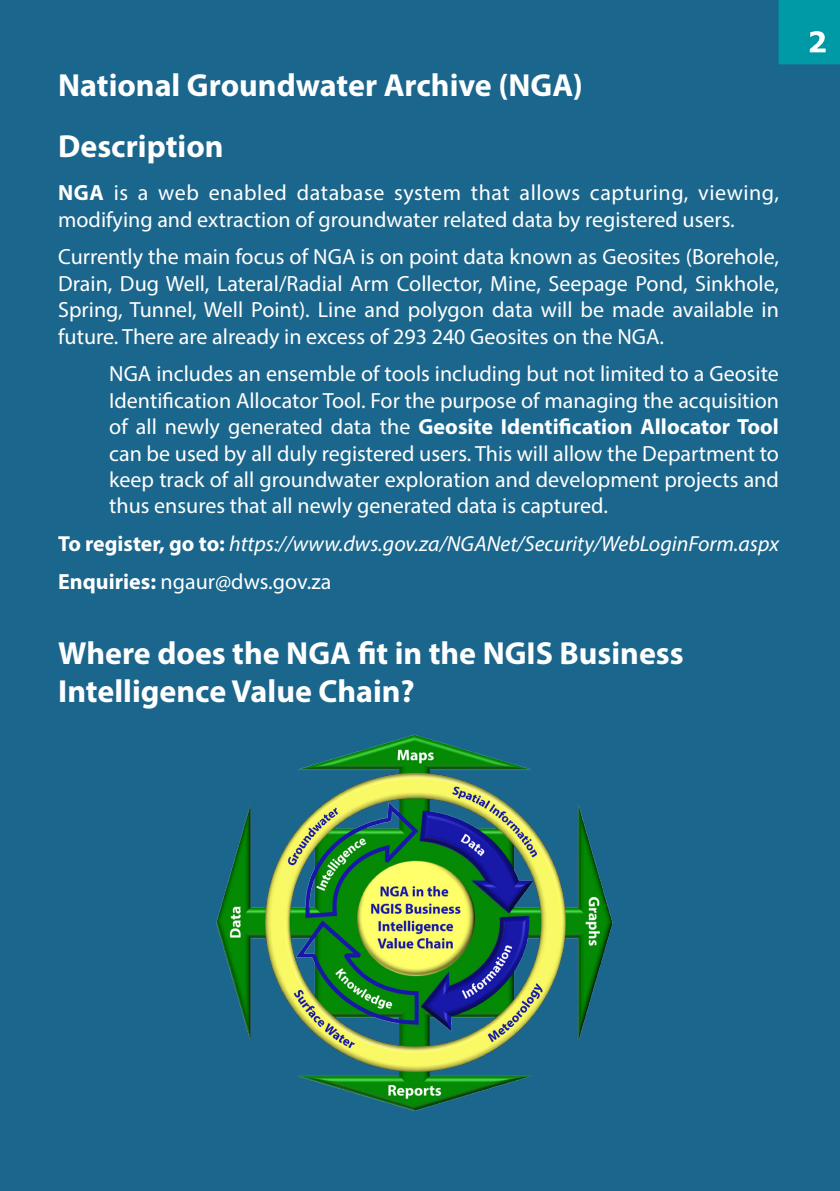
<style>
.page{position:relative;width:840px;height:1191px;background:#fff}
.page>*{position:absolute;margin:0;border:0;box-sizing:border-box;transform-origin:0 0}
.Headings_White{font:700 32px/38px "Myriad Pro";color:#fff}
.Body_text_White{font:22px/26.4px "Myriad Pro";color:#fff;text-align:justify}
.Body_text_White-2{font:italic 21.8px "Myriad Pro";color:#fff}
.s1{font-weight:700}
.s2{font-weight:700;font-style:normal}
</style>
<div class="page">
<div style="left:0;top:0;width:839px;height:1191px;background:#1b668c"></div>
<img style="left:99px;top:727px;width:613px;height:399px">
<p class="Headings_White" style="left:58px;top:65px;width:526px">National Groundwater Archive (NGA)</p>
<p class="Headings_White" style="left:58px;top:126px;width:167px">Description</p>
<p class="Body_text_White" style="left:58px;top:179px;width:722px"><span class="s1">NGA</span> is a web enabled database system that allows capturing, viewing, modifying and extraction of groundwater related data by registered users.</p>
<p class="Body_text_White" style="left:58px;top:243px;width:722px">Currently the main focus of NGA is on point data known as Geosites (Borehole, Drain, Dug Well, Lateral/Radial Arm Collector, Mine, Seepage Pond, Sinkhole, Spring, Tunnel, Well Point). Line and polygon data will be made available in future. There are already in excess of 293 240 Geosites on the NGA.</p>
<p class="Body_text_White" style="left:109px;top:360px;width:671px">NGA includes an ensemble of tools including but not limited to a Geosite Identification Allocator Tool. For the purpose of managing the acquisition of all newly generated data the <span class="s1">Geosite Identification Allocator Tool </span>can be used by all duly registered users. This will allow the Department to keep track of all groundwater exploration and development projects and thus ensures that all newly generated data is captured.</p>
<p class="Body_text_White-2" style="left:58px;top:530px;width:722px"><span class="s2">To register, go to:</span> https://www.dws.gov.za/NGANet/Security/WebLoginForm.aspx</p>
<p class="Body_text_White" style="left:58px;top:567px;width:274px"><span class="s1">Enquiries:</span> ngaur@dws.gov.za</p>
<p class="Headings_White" style="left:58px;top:633px;width:626px">Where does the NGA fit in the NGIS Business<br>Intelligence Value Chain?</p>
</div>
